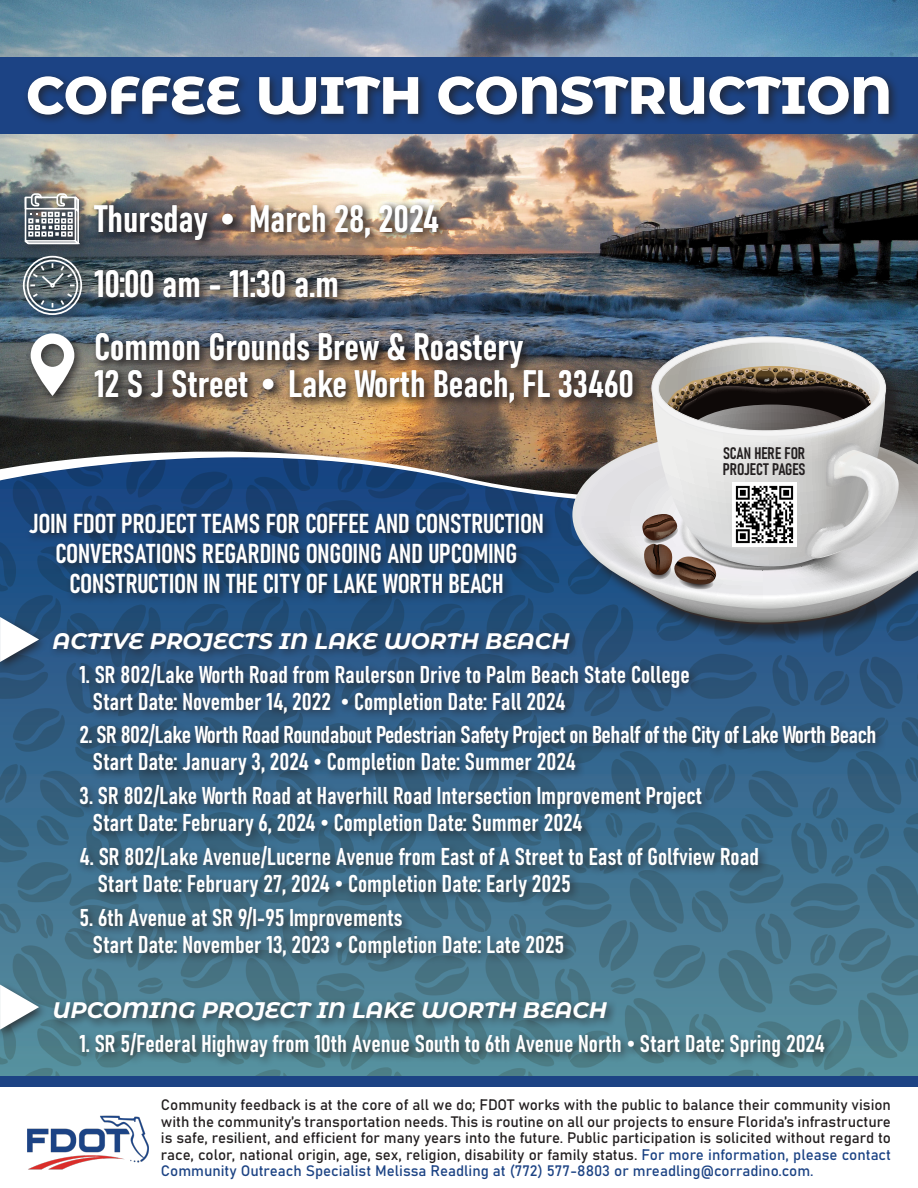
<style>
.page{position:relative;width:918px;height:1188px;background:#fff}
.page>*{position:absolute;margin:0;border:0;box-sizing:border-box;transform-origin:0 0}
.t1{font:800 52.5px "Montserrat Alternates";letter-spacing:-.005em;color:#fff}
.t2{font:37.5px "Bahnschrift";color:#fff}
.t3{font:27px/30px "Bahnschrift";color:#fff;text-align:center}
.t4{font:24px "Bahnschrift";color:#fff}
.t5{font:24px "Bahnschrift";letter-spacing:-.02em;color:#fff}
.t6{font:italic 700 22.5px "Montserrat Alternates";color:#fff}
.t7{font:16.5px "Bahnschrift";letter-spacing:-.005em;color:#231f20}
.t8{font:15px/16.5px "Bahnschrift";color:#231f20;text-align:justify}
.s1{font-family:"Franklin Gothic";font-weight:600}
.s2{font-family:"Gill Sans"}
.s3{color:#1c4384}
</style>
<div class="page">
<img style="left:0;top:0;width:918px;height:425px">
<img style="left:0;top:425px;width:575px;height:31px">
<img style="left:0;top:458px;width:918px;height:618px">
<img style="left:27px;top:1115px;width:122px;height:55px">
<div style="left:575px;top:339px;width:343px;height:304px;background:#231f20;opacity:.75"></div>
<svg style="left:572px;top:428px;width:346px;height:183px;background:#858d99"></svg>
<svg style="left:625px;top:337px;width:288px;height:288px;background:#a6a6a7"></svg>
<img style="left:732px;top:483px;width:64px;height:64px">
<div style="left:20px;top:189px;width:70px;height:67px;background:#231f20;opacity:.75"></div>
<svg style="left:23px;top:192px;width:59px;height:53px"></svg>
<div style="left:18px;top:251px;width:75px;height:75px;background:#231f20;opacity:.75"></div>
<svg style="left:22px;top:255px;width:61px;height:61px;background:#67767f"></svg>
<div style="left:25px;top:509px;width:529px;height:96px;background:#231f20;opacity:.75"></div>
<div style="left:26px;top:329px;width:60px;height:77px;background:#231f20;opacity:.75"></div>
<svg style="left:31px;top:333px;width:43px;height:63px"></svg>
<div style="left:0;top:58px;width:918px;height:76px;background:#1c4384"></div>
<div style="left:0;top:614px;width:49px;height:58px;background:#231f20;opacity:.75"></div>
<div style="left:0;top:1076px;width:918px;height:11px;background:#1c4384"></div>
<div style="left:49px;top:628px;width:837px;height:439px;background:#231f20;opacity:.75"></div>
<div style="left:0;top:981px;width:49px;height:59px;background:#231f20;opacity:.75"></div>
<div style="left:23px;top:72px;width:877px;height:54px;background:#231f20;opacity:.75"></div>
<div style="left:90px;top:200px;width:554px;height:213px;background:#231f20;opacity:.75"></div>
<svg style="left:0;top:616px;width:39px;height:46px;background:#24405d"></svg>
<svg style="left:0;top:984px;width:39px;height:46px;background:#3e5e6b"></svg>
<p class="t1" style="left:26px;top:57px;width:867px">COFFEE WITH CONSTRUCTION</p>
<p class="t2" style="left:95px;top:190px;width:346px">Thursday <span class="s1">•</span> March 28, 2024</p>
<p class="t2" style="left:95px;top:255px;width:246px">10:00 am - 11:30 a.m</p>
<p class="t2" style="left:95px;top:318px;width:430px">Common Grounds Brew &amp; Roastery</p>
<p class="t2" style="left:95px;top:355px;width:541px">12 S J Street <span class="s1">•</span> Lake Worth Beach, FL 33460</p>
<p class="t7" style="left:723px;top:440px;width:84px">SCAN HERE FOR</p>
<p class="t7" style="left:723px;top:457px;width:84px">PROJECT PAGES</p>
<p class="t3" style="left:29px;top:507px;width:516px">JOIN FDOT PROJECT TEAMS FOR COFFEE AND CONSTRUCTION<br>CONVERSATIONS REGARDING ONGOING AND UPCOMING<br>CONSTRUCTION IN THE CITY OF LAKE WORTH BEACH</p>
<p class="t6" style="left:52px;top:625px;width:519px">ACTIVE PROJECTS IN LAKE WORTH BEACH</p>
<p class="t4" style="left:79px;top:656px;width:612px">1. SR 802/Lake Worth Road from Raulerson Drive to Palm Beach State College</p>
<p class="t4" style="left:93px;top:683px;width:474px">Start Date: November 14, 2022 <span class="s2">•</span> Completion Date: Fall 2024</p>
<p class="t5" style="left:79px;top:717px;width:798px">2. SR 802/Lake Worth Road Roundabout Pedestrian Safety Project on Behalf of the City of Lake Worth Beach</p>
<p class="t4" style="left:93px;top:744px;width:484px">Start Date: January 3, 2024 <span class="s2">•</span> Completion Date: Summer 2024</p>
<p class="t4" style="left:79px;top:777px;width:624px">3. SR 802/Lake Worth Road at Haverhill Road Intersection Improvement Project</p>
<p class="t4" style="left:93px;top:804px;width:491px">Start Date: February 6, 2024 <span class="s2">•</span> Completion Date: Summer 2024</p>
<p class="t4" style="left:79px;top:838px;width:681px">4. SR 802/Lake Avenue/Lucerne Avenue from East of A Street to East of Golfview Road</p>
<p class="t4" style="left:98px;top:865px;width:475px">Start Date: February 27, 2024 <span class="s2">•</span> Completion Date: Early 2025</p>
<p class="t4" style="left:79px;top:899px;width:324px">5. 6th Avenue at SR 9/I-95 Improvements</p>
<p class="t4" style="left:93px;top:926px;width:473px">Start Date: November 13, 2023 <span class="s2">•</span> Completion Date: Late 2025</p>
<p class="t6" style="left:52px;top:994px;width:556px">UPCOMING PROJECT IN LAKE WORTH BEACH</p>
<p class="t4" style="left:79px;top:1025px;width:747px">1. SR 5/Federal Highway from 10th Avenue South to 6th Avenue North <span class="s2">•</span> Start Date: Spring 2024</p>
<p class="t8" style="left:161px;top:1096px;width:732px">Community feedback is at the core of all we do; FDOT works with the public to balance their community vision with the community’s transportation needs. This is routine on all our projects to ensure Florida’s infrastructure is safe, resilient, and efficient for many years into the future. Public participation is solicited without regard to race, color, national origin, age, sex, religion, disability or family status. <span class="s3">For more information, please contact Community Outreach Specialist Melissa Readling at (772) 577-8803 or mreadling@corradino.com.</span></p>
</div>
